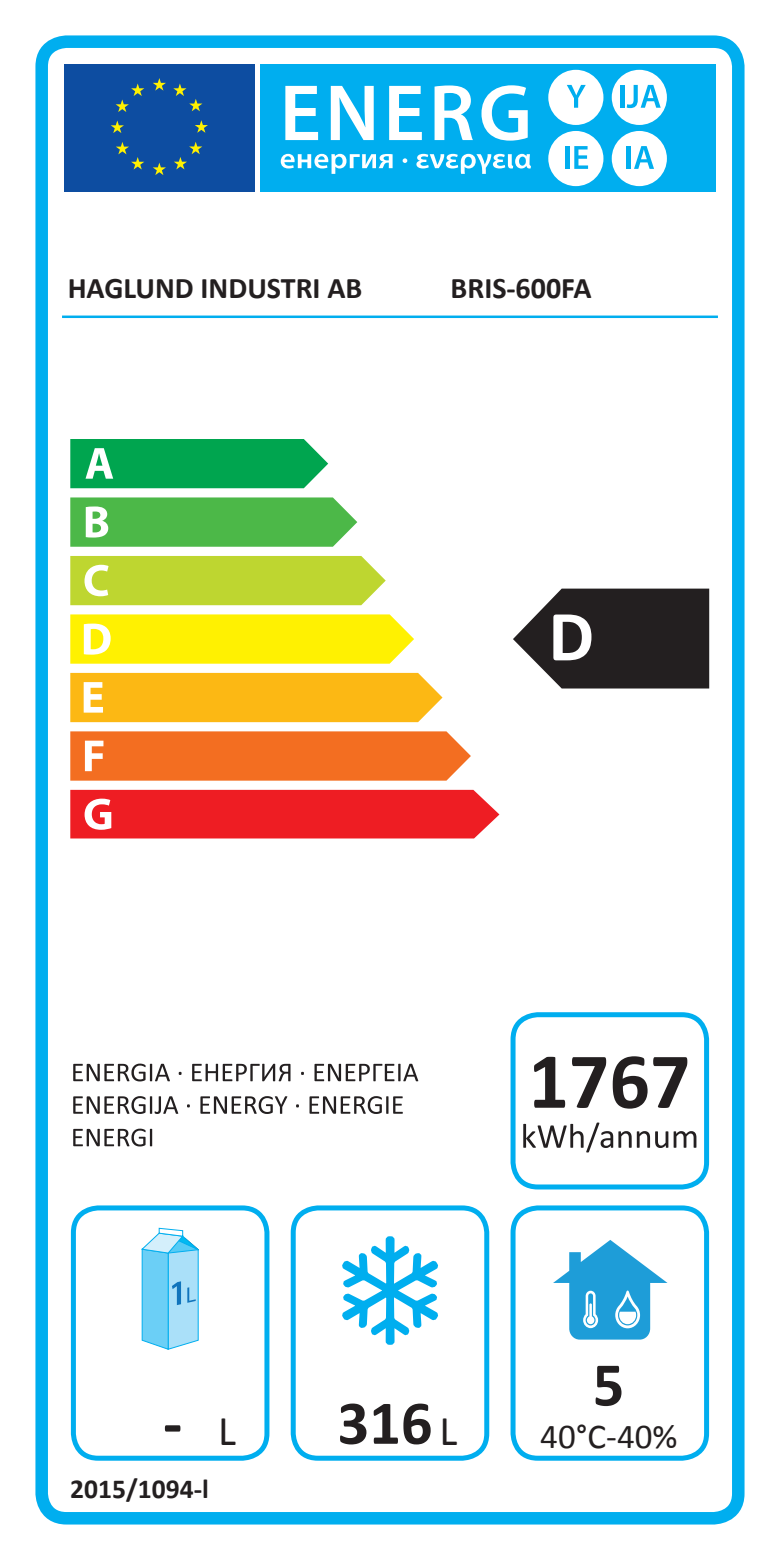
<style>
.page{position:relative;width:780px;height:1560px;background:#fff}
.page>*{position:absolute;margin:0;border:0;box-sizing:border-box;transform-origin:0 0}
.t1{font:700 80px "Calibri";color:#231f20}
.t2{font:700 72.5px "Calibri";color:#fff}
.t3{font:700 62.5px "Calibri";color:#231f20}
.t4{font:42.5px "Calibri";color:#231f20}
.t5{font:700 40.5px "Calibri";color:#231f20;scale:.94 1}
.t6{font:40px "Calibri";color:#231f20}
.t7{font:35px "Calibri";color:#231f20}
.t8{font:700 30px "Calibri";color:#231f20}
.t9{font:700 27.5px "Calibri";color:#231f20}
</style>
<div class="page">
<div style="left:35px;top:35px;width:709px;height:1489px;border:12px solid #00aeef;border-radius:25px"></div>
<div style="left:71px;top:1205px;width:198px;height:255px;border:5px solid #00aeef;border-radius:25px"></div>
<div style="left:291px;top:1205px;width:198px;height:255px;border:5px solid #00aeef;border-radius:25px"></div>
<svg style="left:342px;top:1236px;width:96px;height:109px"></svg>
<svg style="left:141px;top:1227px;width:58px;height:123px;background:#90d8f6"></svg>
<svg style="left:73px;top:1128px;width:79px;height:18px"></svg>
<svg style="left:73px;top:1096px;width:330px;height:17px"></svg>
<svg style="left:73px;top:1063px;width:345px;height:18px"></svg>
<div style="left:64px;top:64px;width:190px;height:127px;background:#0d4da1"></div>
<div style="left:260px;top:64px;width:456px;height:127px;background:#00aeef"></div>
<svg style="left:173px;top:83px;width:29px;height:28px"></svg>
<svg style="left:153px;top:78px;width:13px;height:13px"></svg>
<svg style="left:116px;top:83px;width:28px;height:29px"></svg>
<svg style="left:111px;top:120px;width:13px;height:13px"></svg>
<svg style="left:116px;top:142px;width:28px;height:27px"></svg>
<svg style="left:153px;top:162px;width:13px;height:13px"></svg>
<svg style="left:174px;top:142px;width:28px;height:27px"></svg>
<svg style="left:195px;top:120px;width:13px;height:13px"></svg>
<svg style="left:285px;top:86px;width:33px;height:54px"></svg>
<svg style="left:331px;top:86px;width:42px;height:54px"></svg>
<svg style="left:389px;top:86px;width:33px;height:54px"></svg>
<svg style="left:434px;top:85px;width:39px;height:55px"></svg>
<svg style="left:481px;top:85px;width:46px;height:56px"></svg>
<svg style="left:281px;top:154px;width:111px;height:20px"></svg>
<svg style="left:402px;top:158px;width:5px;height:5px"></svg>
<svg style="left:416px;top:154px;width:115px;height:20px"></svg>
<div style="left:548px;top:70px;width:55px;height:55px;background:#fff;border-radius:50%"></div>
<svg style="left:567px;top:85px;width:18px;height:23px"></svg>
<div style="left:611px;top:70px;width:56px;height:55px;background:#fff;border-radius:50%"></div>
<div style="left:548px;top:131px;width:55px;height:55px;background:#fff;border-radius:50%"></div>
<hr style="left:565px;top:146px;width:4px;height:23px;background:#00aeef">
<svg style="left:574px;top:146px;width:14px;height:23px"></svg>
<div style="left:611px;top:131px;width:56px;height:55px;background:#fff;border-radius:50%"></div>
<hr style="left:620px;top:85px;width:4px;height:23px;background:#00aeef">
<svg style="left:626px;top:85px;width:34px;height:23px"></svg>
<div style="left:626px;top:146px;width:5px;height:23px;background:#00aeef"></div>
<svg style="left:634px;top:146px;width:20px;height:23px"></svg>
<hr style="left:62px;top:315px;width:656px;height:3px;background:#00aeef">
<div style="left:510px;top:1012px;width:199px;height:177px;border:5px solid #00aeef;border-radius:25px"></div>
<div style="left:510px;top:1205px;width:199px;height:255px;border:5px solid #00aeef;border-radius:25px"></div>
<svg style="left:553px;top:1240px;width:115px;height:100px"></svg>
<svg style="left:523px;top:1122px;width:173px;height:30px"></svg>
<svg style="left:70px;top:439px;width:258px;height:49px;background:#14ac5d"></svg>
<svg style="left:70px;top:497px;width:287px;height:49px;background:#5bbe57"></svg>
<svg style="left:70px;top:556px;width:315px;height:49px;background:#c1d83c"></svg>
<svg style="left:70px;top:614px;width:344px;height:49px;background:#fff113"></svg>
<div style="left:70px;top:673px;width:372px;height:49px;background:#fcb814"></div>
<svg style="left:70px;top:731px;width:401px;height:49px;background:#f3752d"></svg>
<svg style="left:70px;top:789px;width:429px;height:49px;background:#ef2c32"></svg>
<svg style="left:513px;top:588px;width:196px;height:100px;background:#403d3e"></svg>
<h3 class="t6" style="left:64px;top:259px;width:66px">I AB</h3>
<h3 class="t6" style="left:411px;top:259px;width:188px">BRIS-600FA</h3>
<p class="t8" style="left:68px;top:270px;width:296px">HAGLUND INDUSTRI AB</p>
<p class="t8" style="left:450px;top:270px;width:142px">BRIS-600FA</p>
<h2 class="t2" style="left:548px;top:590px;width:47px">D</h2>
<h1 class="t1" style="left:528px;top:1029px;width:164px">1767</h1>
<h3 class="t3" style="left:163px;top:1382px;width:21px">-</h3>
<p class="t9" style="left:70px;top:1470px;width:140px">2015/1094-l</p>
<h3 class="t3" style="left:337px;top:1382px;width:97px">316</h3>
<h3 class="t4" style="left:218px;top:1403px;width:19px">L</h3>
<h3 class="t4" style="left:439px;top:1403px;width:19px">L</h3>
<h3 class="t5" style="left:600px;top:1344px;width:22px">5</h3>
<h3 class="t3" style="left:592px;top:1344px;width:33px">5</h3>
<p class="t7" style="left:540px;top:1413px;width:139px">40°C-40%</p>
</div>
